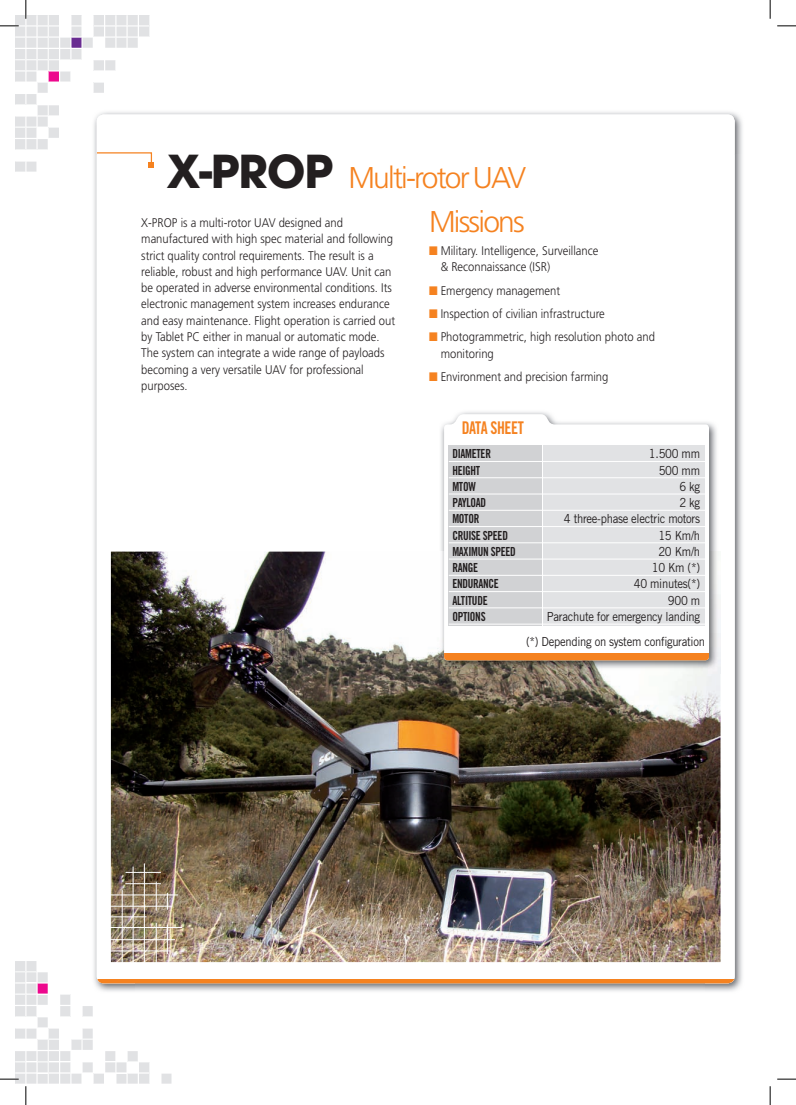
<style>
.page{position:relative;width:796px;height:1105px;background:#fff}
.page>*{position:absolute;margin:0;border:0;box-sizing:border-box;transform-origin:0 0}
.t1{font:300 30px "Frutiger";letter-spacing:-.06em;color:#f58220}
.t2{font:17.5px "Trade Gothic Bold Cond Twenty";letter-spacing:-.025em;color:#f58220;scale:.9 1}
.t3{font:300 12.5px/16.2px "Frutiger";color:#231f20;scale:.9 1}
.t4{font:12.5px/25px "Trade Gothic";letter-spacing:-.025em;color:#231f20;scale:.9 1}
.t5{font:12.5px "Trade Gothic Bold Cond Twenty";letter-spacing:-.025em;color:#231f20;scale:.9 1}
.s1{font-family:"Avant Garde";font-weight:700;font-size:45px;color:#231f20}
.s2{color:#f58220}
</style>
<div class="page">
<svg style="left:161px;top:1073px;width:11px;height:10px"></svg>
<img style="left:154px;top:112px;width:589px;height:42px">
<hr style="left:94px;top:172px;width:3px;height:788px;background:#e7e8e9">
<img style="left:705px;top:154px;width:37px;height:838px">
<div style="left:97px;top:114px;width:638px;height:869px;background:#fff;border-radius:7px"></div>
<div style="left:97px;top:978px;width:638px;height:5px;background:#f58220"></div>
<img style="left:111px;top:551px;width:609px;height:410px">
<img style="left:441px;top:412px;width:280px;height:261px">
<img style="left:439px;top:551px;width:281px;height:122px">
<svg style="left:444px;top:414px;width:265px;height:239px"></svg>
<div style="left:444px;top:653px;width:265px;height:7px;background:#f58220"></div>
<div style="left:543px;top:445px;width:162px;height:180px;background:#e1e2e4"></div>
<div style="left:449px;top:445px;width:93px;height:180px;background:#d1d2d4"></div>
<hr style="left:449px;top:461px;width:256px;height:1px;background:#fff">
<hr style="left:449px;top:477px;width:256px;height:1px;background:#fff">
<hr style="left:449px;top:493px;width:256px;height:1px;background:#fff">
<hr style="left:449px;top:510px;width:256px;height:1px;background:#fff">
<hr style="left:449px;top:526px;width:256px;height:1px;background:#fff">
<hr style="left:449px;top:542px;width:256px;height:1px;background:#fff">
<hr style="left:449px;top:558px;width:256px;height:1px;background:#fff">
<hr style="left:449px;top:575px;width:256px;height:1px;background:#fff">
<hr style="left:449px;top:591px;width:256px;height:1px;background:#fff">
<hr style="left:449px;top:607px;width:256px;height:1px;background:#fff">
<hr style="left:449px;top:623px;width:256px;height:1px;background:#fff">
<hr style="left:103px;top:905px;width:69px;height:1px;background:#fff">
<hr style="left:107px;top:916px;width:40px;height:1px;background:#fff">
<hr style="left:109px;top:950px;width:61px;height:1px;background:#fff">
<hr style="left:107px;top:894px;width:71px;height:1px;background:#fff">
<hr style="left:144px;top:863px;width:1px;height:102px;background:#fff">
<hr style="left:103px;top:926px;width:79px;height:1px;background:#fff">
<hr style="left:125px;top:871px;width:36px;height:1px;background:#fff">
<hr style="left:125px;top:883px;width:36px;height:1px;background:#fff">
<hr style="left:133px;top:866px;width:1px;height:97px;background:#fff">
<hr style="left:122px;top:889px;width:1px;height:74px;background:#fff">
<svg style="left:156px;top:881px;width:1px;height:29px"></svg>
<hr style="left:156px;top:922px;width:1px;height:43px;background:#fff">
<svg style="left:167px;top:924px;width:1px;height:29px"></svg>
<svg style="left:167px;top:892px;width:1px;height:17px"></svg>
<hr style="left:103px;top:939px;width:72px;height:1px;background:#fff">
<svg style="left:777px;top:25px;width:19px;height:2px"></svg>
<svg style="left:777px;top:1078px;width:19px;height:1px"></svg>
<svg style="left:0;top:0;width:154px;height:172px"></svg>
<svg style="left:0;top:960px;width:150px;height:144px"></svg>
<svg style="left:769px;top:0;width:2px;height:19px"></svg>
<svg style="left:769px;top:1086px;width:2px;height:18px"></svg>
<h1 class="t1" style="left:166px;top:160px;width:361px"><span class="s1">X-PROP</span> Multi-rotor UAV</h1>
<p class="t3" style="left:141px;top:215px;width:283px">X-PROP is a multi-rotor UAV designed and manufactured with high spec material and following strict quality control requirements. The result is a reliable, robust and high performance UAV. Unit can be operated in adverse environmental conditions. Its electronic management system increases endurance and easy maintenance. Flight operation is carried out by Tablet PC either in manual or automatic mode.<br>The system can integrate a wide range of payloads becoming a very versatile UAV for professional purposes.</p>
<h1 class="t1" style="left:429px;top:204px;width:97px">Missions</h1>
<p class="t3" style="left:441px;top:242px;width:177px;text-indent:-12px"><span class="s2">■</span> Military. Intelligence, Surveillance &amp; Reconnaissance (ISR)</p>
<p class="t3" style="left:429px;top:282px;width:147px"><span class="s2">■</span> Emergency management</p>
<p class="t3" style="left:429px;top:305px;width:197px"><span class="s2">■</span> Inspection of civilian infrastructure</p>
<p class="t3" style="left:441px;top:329px;width:240px;text-indent:-12px"><span class="s2">■</span> Photogrammetric, high resolution photo and monitoring</p>
<p class="t3" style="left:429px;top:368px;width:201px"><span class="s2">■</span> Environment and precision farming</p>
<h2 class="t2" style="left:462px;top:417px;width:70px">DATA SHEET</h2>
<p class="t5" style="left:452px;top:446px;width:44px">DIAMETER</p>
<p class="t4" style="left:649px;top:441px;width:58px">1.500 mm</p>
<p class="t5" style="left:452px;top:462px;width:33px">HEIGHT</p>
<p class="t4" style="left:659px;top:457px;width:47px">500 mm</p>
<p class="t5" style="left:452px;top:478px;width:28px">MTOW</p>
<p class="t4" style="left:679px;top:473px;width:25px">6 kg</p>
<p class="t5" style="left:452px;top:495px;width:39px">PAYLOAD</p>
<p class="t4" style="left:679px;top:490px;width:25px">2 kg</p>
<p class="t5" style="left:452px;top:511px;width:32px">MOTOR</p>
<p class="t4" style="left:564px;top:506px;width:153px">4 three-phase electric motors</p>
<p class="t5" style="left:452px;top:527px;width:63px">CRUISE SPEED</p>
<p class="t4" style="left:658px;top:522px;width:48px">15 Km/h</p>
<p class="t5" style="left:452px;top:543px;width:72px">MAXIMUN SPEED</p>
<p class="t4" style="left:658px;top:538px;width:48px">20 Km/h</p>
<p class="t5" style="left:452px;top:560px;width:30px">RANGE</p>
<p class="t4" style="left:652px;top:555px;width:55px">10 Km (*)</p>
<p class="t5" style="left:452px;top:576px;width:53px">ENDURANCE</p>
<p class="t4" style="left:634px;top:571px;width:75px">40 minutes(*)</p>
<p class="t5" style="left:452px;top:592px;width:41px">ALTITUDE</p>
<p class="t4" style="left:668px;top:587px;width:37px">900 m</p>
<p class="t5" style="left:452px;top:608px;width:39px">OPTIONS</p>
<p class="t4" style="left:526px;top:603px;width:200px;text-indent:21px">Parachute for emergency landing (*) Depending on system configuration</p>
</div>
